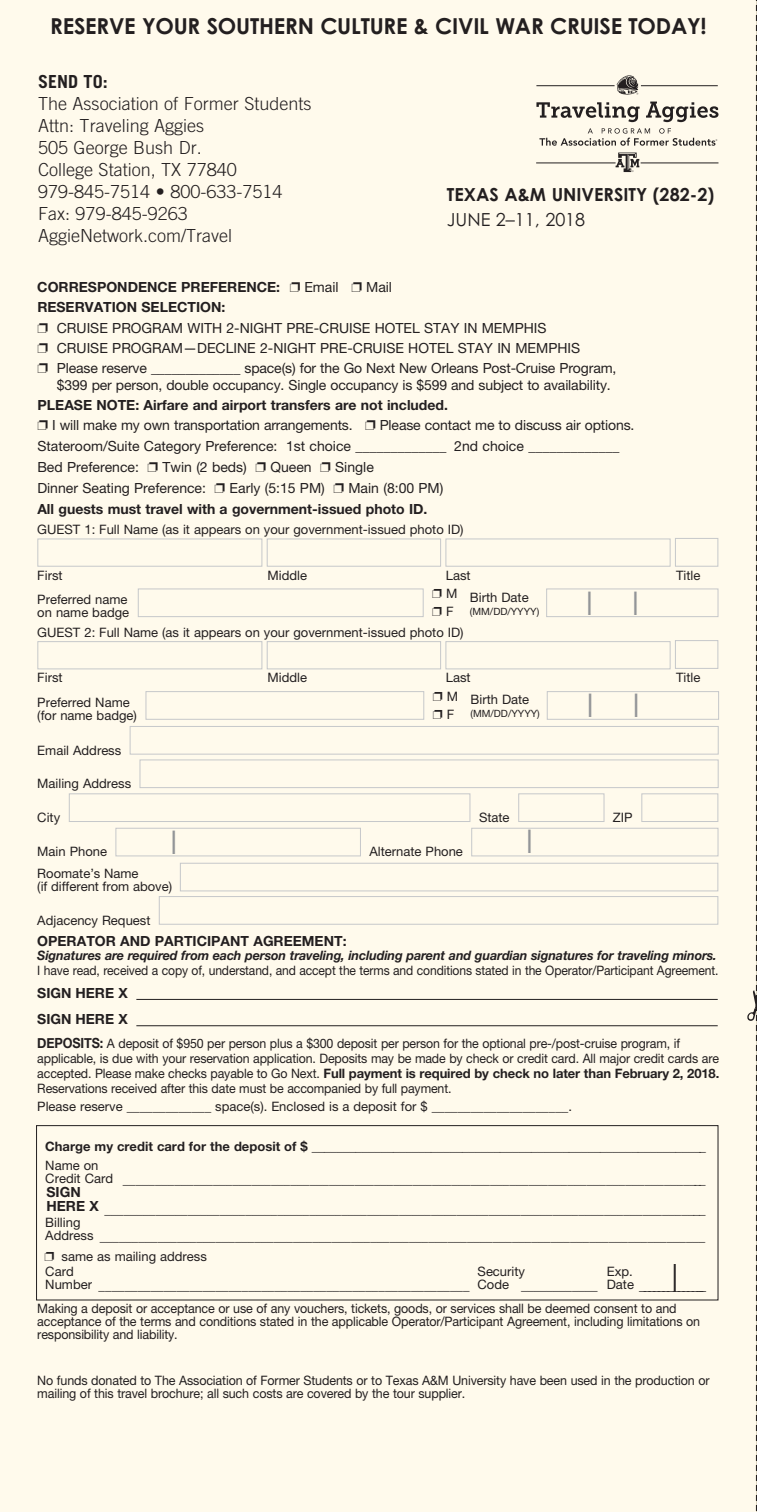
<style>
.page{position:relative;width:757px;height:1512px;background:#fff}
.page>*{position:absolute;margin:0;border:0;box-sizing:border-box;transform-origin:0 0}
.t1{font:34px "Times";color:#939598}
.t2{font:700 22px "Century Gothic Std";letter-spacing:-.01em;color:#231f20}
.t3{font:300 18px/22px "Trade Gothic LT Std";color:#231f20}
.t4{font:700 18px "Century Gothic Std";color:#231f20}
.t5{font:18px "Century Gothic Std";color:#231f20}
.t6{font:700 18px "Trade Gothic LT Std";color:#231f20}
.t7{font:14px/19.8px "Helvetica Neue LT Std";color:#231f20}
.t8{font:700 14px/26.4px "Helvetica Neue LT Std";color:#231f20}
.t9{font:13px/13px "Helvetica Neue LT Std";letter-spacing:-.01em;color:#231f20}
.t10{font:13px/12.8px "Helvetica Neue LT Std";letter-spacing:-.01em;color:#231f20;scale:.96 1}
.t11{font:13px/15px "Helvetica Neue LT Std";letter-spacing:-.01em;color:#231f20;scale:.95 1}
.t12{font:13px "Helvetica Neue LT Std";letter-spacing:-.01em;color:#231f20;scale:.93 1}
.t13{font:italic 700 13px "Helvetica Neue LT Std";letter-spacing:-.01em;color:#231f20}
.t14{font:10px "Helvetica Neue LT Std";color:#231f20}
.s1{font-family:"Helvetica Neue";font-weight:700;font-size:14px}
.s2{font-weight:700}
.s3{font-size:13px}
</style>
<div class="page">
<div style="left:0;top:0;width:756px;height:1512px;background:#fffaec"></div>
<hr style="left:756px;top:0;width:1px;height:1512px;background:#dfd7c1">
<svg style="left:747px;top:0;width:9px;height:1511px"></svg>
<hr style="left:136px;top:999px;width:581px;height:1px;background:#231f20">
<hr style="left:136px;top:1025px;width:581px;height:1px;background:#231f20">
<div style="left:37px;top:538px;width:225px;height:29px;border:1px solid #c6c8ca"></div>
<div style="left:266px;top:538px;width:175px;height:29px;border:1px solid #c6c8ca"></div>
<div style="left:445px;top:538px;width:225px;height:29px;border:1px solid #c6c8ca"></div>
<div style="left:674px;top:538px;width:44px;height:29px;border:1px solid #c6c8ca"></div>
<div style="left:138px;top:588px;width:285px;height:29px;border:1px solid #c6c8ca"></div>
<div style="left:545px;top:588px;width:173px;height:29px;border:1px solid #c6c8ca"></div>
<div style="left:37px;top:641px;width:225px;height:28px;border:1px solid #c6c8ca"></div>
<div style="left:266px;top:641px;width:175px;height:28px;border:1px solid #c6c8ca"></div>
<div style="left:445px;top:641px;width:225px;height:28px;border:1px solid #c6c8ca"></div>
<div style="left:674px;top:640px;width:44px;height:29px;border:1px solid #c6c8ca"></div>
<div style="left:145px;top:691px;width:279px;height:29px;border:1px solid #c6c8ca"></div>
<div style="left:546px;top:691px;width:172px;height:29px;border:1px solid #c6c8ca"></div>
<div style="left:129px;top:726px;width:589px;height:29px;border:1px solid #c6c8ca"></div>
<div style="left:139px;top:759px;width:579px;height:29px;border:1px solid #c6c8ca"></div>
<div style="left:69px;top:793px;width:401px;height:29px;border:1px solid #c6c8ca"></div>
<div style="left:518px;top:793px;width:86px;height:29px;border:1px solid #c6c8ca"></div>
<div style="left:641px;top:793px;width:77px;height:29px;border:1px solid #c6c8ca"></div>
<div style="left:115px;top:828px;width:246px;height:28px;border:1px solid #c6c8ca"></div>
<div style="left:471px;top:828px;width:247px;height:28px;border:1px solid #c6c8ca"></div>
<div style="left:180px;top:863px;width:537px;height:28px;border:1px solid #c6c8ca"></div>
<div style="left:159px;top:896px;width:559px;height:29px;border:1px solid #c6c8ca"></div>
<div style="left:36px;top:1125px;width:682px;height:175px;border:1px solid #231f20"></div>
<hr style="left:536px;top:163px;width:79px;height:1px;background:#231f20">
<hr style="left:640px;top:163px;width:78px;height:1px;background:#231f20">
<hr style="left:536px;top:85px;width:78px;height:1px;background:#231f20">
<hr style="left:640px;top:85px;width:77px;height:1px;background:#231f20">
<svg style="left:536px;top:102px;width:103px;height:20px"></svg>
<svg style="left:646px;top:102px;width:72px;height:20px"></svg>
<svg style="left:539px;top:128px;width:177px;height:18px"></svg>
<svg style="left:616px;top:75px;width:22px;height:20px"></svg>
<svg style="left:615px;top:153px;width:24px;height:19px"></svg>
<h2 class="t2" style="left:50px;top:18px;width:657px">RESERVE YOUR SOUTHERN CULTURE &amp; CIVIL WAR CRUISE TODAY!</h2>
<h3 class="t6" style="left:38px;top:72px;width:71px">SEND TO:</h3>
<h3 class="t3" style="left:38px;top:95px;width:275px">The Association of Former Students<br>Attn: Traveling Aggies<br>505 George Bush Dr.<br>College Station, TX 77840<br>979-845-7514 • 800-633-7514<br>Fax: 979-845-9263<br>AggieNetwork.com/Travel</h3>
<h3 class="t4" style="left:446px;top:188px;width:269px">TEXAS A&amp;M UNIVERSITY (282-2)</h3>
<h3 class="t5" style="left:446px;top:209px;width:140px">JUNE 2–11, 2018</h3>
<p class="t8" style="left:37px;top:275px;width:244px">CORRESPONDENCE PREFERENCE:</p>
<p class="t7" style="left:304px;top:279px;width:36px">Email</p>
<p class="t7" style="left:366px;top:279px;width:27px">Mail</p>
<p class="t8" style="left:37px;top:296px;width:189px">RESERVATION SELECTION:</p>
<p class="t7" style="left:57px;top:320px;width:560px">CRUISE PROGRAM WITH 2-NIGHT PRE-CRUISE HOTEL STAY IN MEMPHIS<br>CRUISE PROGRAM—DECLINE 2-NIGHT PRE-CRUISE HOTEL STAY IN MEMPHIS<br>Please reserve _____________ space(s) for the Go Next New Orleans Post-Cruise Program,</p>
<p class="t7" style="left:57px;top:377px;width:555px">$399 per person, double occupancy. Single occupancy is $599 and subject to availability.</p>
<p class="t8" style="left:38px;top:393px;width:411px">PLEASE NOTE: Airfare and airport transfers are not included.</p>
<p class="t7" style="left:52px;top:417px;width:302px">I will make my own transportation arrangements.</p>
<p class="t7" style="left:37px;top:416px;width:598px;line-height:21px;text-indent:342px">Please contact me to discuss air options.<br>Stateroom/Suite Category Preference: 1st choice _____________ 2nd choice _____________<br>Bed Preference:</p>
<p class="t7" style="left:162px;top:459px;width:86px">Twin (2 beds)</p>
<p class="t7" style="left:270px;top:459px;width:43px">Queen</p>
<p class="t7" style="left:335px;top:459px;width:40px">Single</p>
<p class="t7" style="left:37px;top:480px;width:170px">Dinner Seating Preference:</p>
<p class="t7" style="left:229px;top:480px;width:97px">Early (5:15 PM)</p>
<p class="t7" style="left:348px;top:480px;width:96px">Main (8:00 PM)</p>
<p class="t8" style="left:37px;top:497px;width:391px">All guests must travel with a government-issued photo ID.</p>
<p class="t9" style="left:37px;top:524px;width:427px">GUEST 1: Full Name (as it appears on your government-issued photo ID)</p>
<p class="t9" style="left:37px;top:570px;width:27px">First</p>
<p class="t9" style="left:267px;top:570px;width:41px">Middle</p>
<p class="t9" style="left:445px;top:570px;width:26px">Last</p>
<p class="t9" style="left:675px;top:570px;width:26px">Title</p>
<p class="t9" style="left:37px;top:595px;width:93px">Preferred name on name badge</p>
<p class="t9" style="left:446px;top:586px;width:13px;line-height:18.4px">M<br>F</p>
<p class="t9" style="left:469px;top:592px;width:60px">Birth Date</p>
<h1 class="t1" style="left:586px;top:589px;width:54px">| |</h1>
<p class="t14" style="left:469px;top:608px;width:71px">(MM/DD/YYYY)</p>
<p class="t9" style="left:37px;top:627px;width:427px">GUEST 2: Full Name (as it appears on your government-issued photo ID)</p>
<p class="t9" style="left:37px;top:673px;width:27px">First</p>
<p class="t9" style="left:267px;top:673px;width:41px">Middle</p>
<p class="t9" style="left:445px;top:673px;width:26px">Last</p>
<p class="t9" style="left:675px;top:673px;width:26px">Title</p>
<p class="t9" style="left:37px;top:697px;width:101px">Preferred Name (for name badge)</p>
<p class="t9" style="left:446px;top:688px;width:13px;line-height:18.4px">M<br>F</p>
<p class="t9" style="left:470px;top:695px;width:60px">Birth Date</p>
<h1 class="t1" style="left:586px;top:692px;width:54px">| |</h1>
<p class="t14" style="left:470px;top:710px;width:71px">(MM/DD/YYYY)</p>
<p class="t9" style="left:37px;top:745px;width:85px">Email Address</p>
<p class="t9" style="left:37px;top:778px;width:95px">Mailing Address</p>
<p class="t9" style="left:37px;top:812px;width:24px">City</p>
<p class="t9" style="left:478px;top:812px;width:32px">State</p>
<p class="t9" style="left:612px;top:812px;width:21px">ZIP</p>
<p class="t9" style="left:37px;top:847px;width:71px">Main Phone</p>
<h1 class="t1" style="left:526px;top:828px;width:8px">|</h1>
<h1 class="t1" style="left:170px;top:828px;width:8px">|</h1>
<p class="t9" style="left:369px;top:847px;width:95px">Alternate Phone</p>
<p class="t9" style="left:37px;top:869px;width:136px">Roomate’s Name<br>(if different from above)</p>
<p class="t9" style="left:37px;top:915px;width:115px">Adjacency Request</p>
<p class="t8" style="left:37px;top:929px;width:310px">OPERATOR AND PARTICIPANT AGREEMENT:</p>
<p class="t13" style="left:37px;top:951px;width:680px">Signatures are required from each person traveling, including parent and guardian signatures for traveling minors.</p>
<p class="t12" style="left:37px;top:966px;width:733px">I have read, received a copy of, understand, and accept the terms and conditions stated in the Operator/Participant Agreement.</p>
<p class="t8" style="left:37px;top:982px;width:92px">SIGN HERE X<br>SIGN HERE X</p>
<p class="t11" style="left:37px;top:1038px;width:719px"><span class="s1">DEPOSITS:</span> A deposit of $950 per person plus a $300 deposit per person for the optional pre-/post-cruise program, if applicable, is due with your reservation application. Deposits may be made by check or credit card. All major credit cards are accepted. Please make checks payable to Go Next. <span class="s2">Full payment is required by check no later than February 2, 2018.<br></span>Reservations received after this date must be accompanied by full payment.</p>
<p class="t9" style="left:37px;top:1101px;width:535px">Please reserve _____________ space(s). Enclosed is a deposit for $ _____________________.</p>
<p class="t9" style="left:45px;top:1138px;width:661px;line-height:19.6px"><span class="s2">Charge my credit card for the deposit of $</span> _______________________________________________________________<br>Name on</p>
<p class="t9" style="left:45px;top:1175px;width:661px">Credit Card ___________________________________________________________________________________________</p>
<p class="t8" style="left:46px;top:1180px;width:36px">SIGN</p>
<p class="t9" style="left:45px;top:1204px;width:661px"><sup>HERE</sup> <sup>X</sup> ______________________________________________________________________________________________<br>Billing<br>Address ______________________________________________________________________________________________</p>
<p class="t9" style="left:45px;top:1250px;width:163px;line-height:15.6px;text-indent:16px">same as mailing address<br>Card</p>
<p class="t9" style="left:45px;top:1281px;width:425px">Number _________________________________________________________</p>
<p class="t7" style="left:606px;top:1277px;width:101px"><span class="s3">D a t e</span> _______<sup>|</sup>_______</p>
<p class="t10" style="left:37px;top:1304px;width:691px">Making a deposit or acceptance or use of any vouchers, tickets, goods, or services shall be deemed consent to and acceptance of the terms and conditions stated in the applicable Operator/Participant Agreement, including limitations on responsibility and liability.</p>
<p class="t10" style="left:37px;top:1376px;width:701px">No funds donated to The Association of Former Students or to Texas A&amp;M University have been used in the production or mailing of this travel brochure; all such costs are covered by the tour supplier.</p>
<p class="t9" style="left:477px;top:1266px;width:121px;line-height:14px">Security<br>Code ____________</p>
<p class="t9" style="left:606px;top:1267px;width:27px">Exp.</p>
</div>
